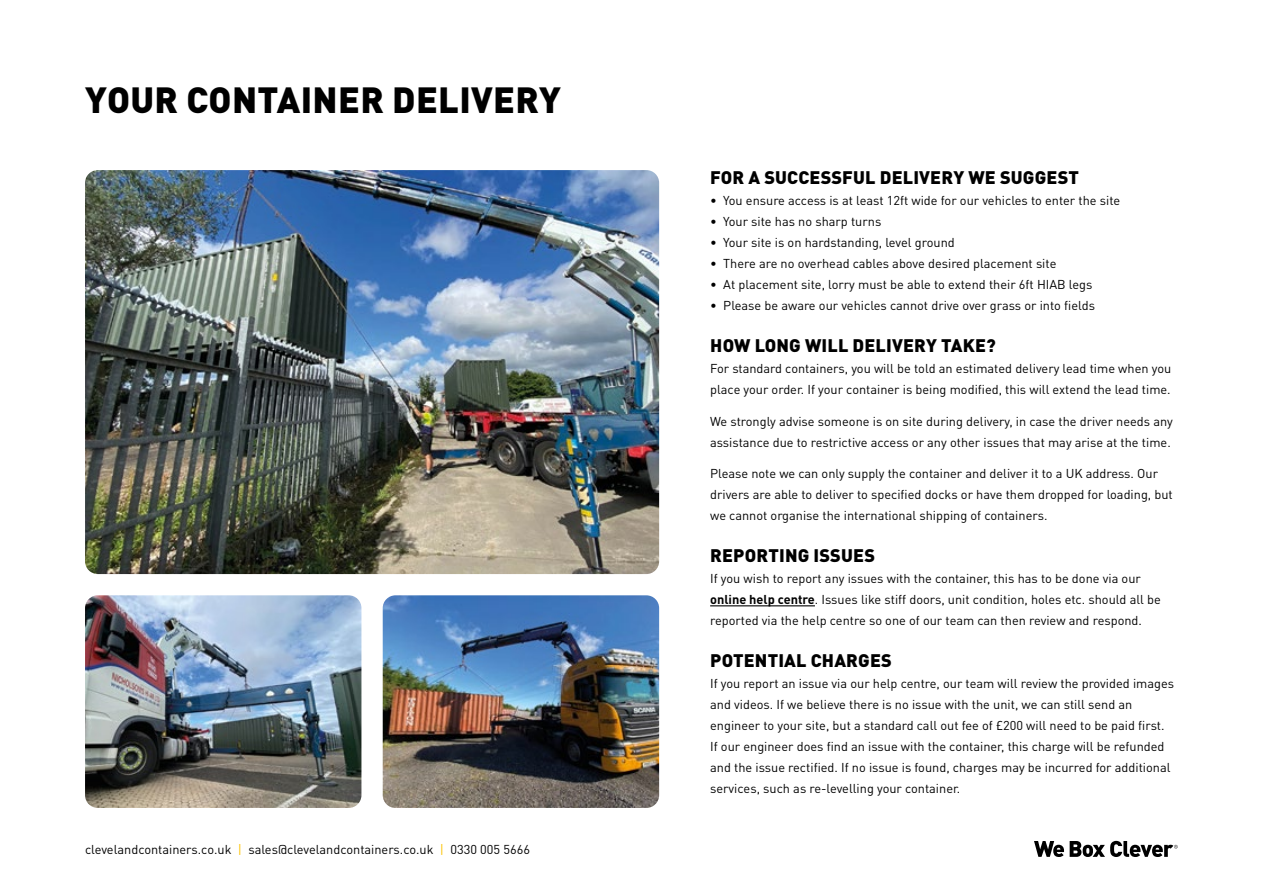
<style>
.page{position:relative;width:1263px;height:893px;background:#fff}
.page>*{position:absolute;margin:0;border:0;box-sizing:border-box;transform-origin:0 0}
.t1{font:900 36px "DIN Pro";letter-spacing:.01em;color:#000}
.t2{font:900 18px "DIN Pro";letter-spacing:.01em;color:#000}
.t3{font:12.75px/21px "DIN Pro";color:#000}
.s1{color:#fdc300}
.s2{font-weight:700}
</style>
<div class="page">
<svg style="left:1034px;top:841px;width:144px;height:16px"></svg>
<img style="left:85px;top:170px;width:574px;height:404px">
<img style="left:85px;top:595px;width:276px;height:213px">
<img style="left:383px;top:595px;width:276px;height:213px">
<hr style="left:710px;top:605px;width:105px;height:1px;background:#000">
<h1 class="t1" style="left:85px;top:75px;width:477px">YOUR CONTAINER DELIVERY</h1>
<p class="t3" style="left:85px;top:838px;width:446px">clevelandcontainers.co.uk <span class="s1">|</span> sales@clevelandcontainers.co.uk <span class="s1">|</span> 0330 005 5666</p>
<h2 class="t2" style="left:710px;top:165px;width:370px">FOR A SUCCESSFUL DELIVERY WE SUGGEST</h2>
<p class="t3" style="left:710px;top:189px;width:412px">• You ensure access is at least 12ft wide for our vehicles to enter the site</p>
<p class="t3" style="left:710px;top:210px;width:173px">• Your site has no sharp turns</p>
<p class="t3" style="left:710px;top:231px;width:246px">• Your site is on hardstanding, level ground</p>
<p class="t3" style="left:710px;top:252px;width:348px">• There are no overhead cables above desired placement site</p>
<p class="t3" style="left:710px;top:273px;width:384px">• At placement site, lorry must be able to extend their 6ft HIAB legs</p>
<p class="t3" style="left:710px;top:294px;width:386px">• Please be aware our vehicles cannot drive over grass or into fields</p>
<h2 class="t2" style="left:710px;top:333px;width:287px">HOW LONG WILL DELIVERY TAKE?</h2>
<p class="t3" style="left:710px;top:357px;width:463px">For standard containers, you will be told an estimated delivery lead time when you place your order. If your container is being modified, this will extend the lead time.</p>
<p class="t3" style="left:710px;top:410px;width:464px">We strongly advise someone is on site during delivery, in case the driver needs any assistance due to restrictive access or any other issues that may arise at the time.</p>
<p class="t3" style="left:710px;top:462px;width:464px">Please note we can only supply the container and deliver it to a UK address. Our drivers are able to deliver to specified docks or have them dropped for loading, but we cannot organise the international shipping of containers.</p>
<h2 class="t2" style="left:710px;top:543px;width:166px">REPORTING ISSUES</h2>
<p class="t3" style="left:710px;top:567px;width:452px">If you wish to report any issues with the container, this has to be done via our <span class="s2">online help centre</span>. Issues like stiff doors, unit condition, holes etc. should all be reported via the help centre so one of our team can then review and respond.</p>
<h2 class="t2" style="left:710px;top:648px;width:183px">POTENTIAL CHARGES</h2>
<p class="t3" style="left:710px;top:672px;width:465px">If you report an issue via our help centre, our team will review the provided images and videos. If we believe there is no issue with the unit, we can still send an engineer to your site, but a standard call out fee of £200 will need to be paid first.<br>If our engineer does find an issue with the container, this charge will be refunded and the issue rectified. If no issue is found, charges may be incurred for additional services, such as re-levelling your container.</p>
</div>
